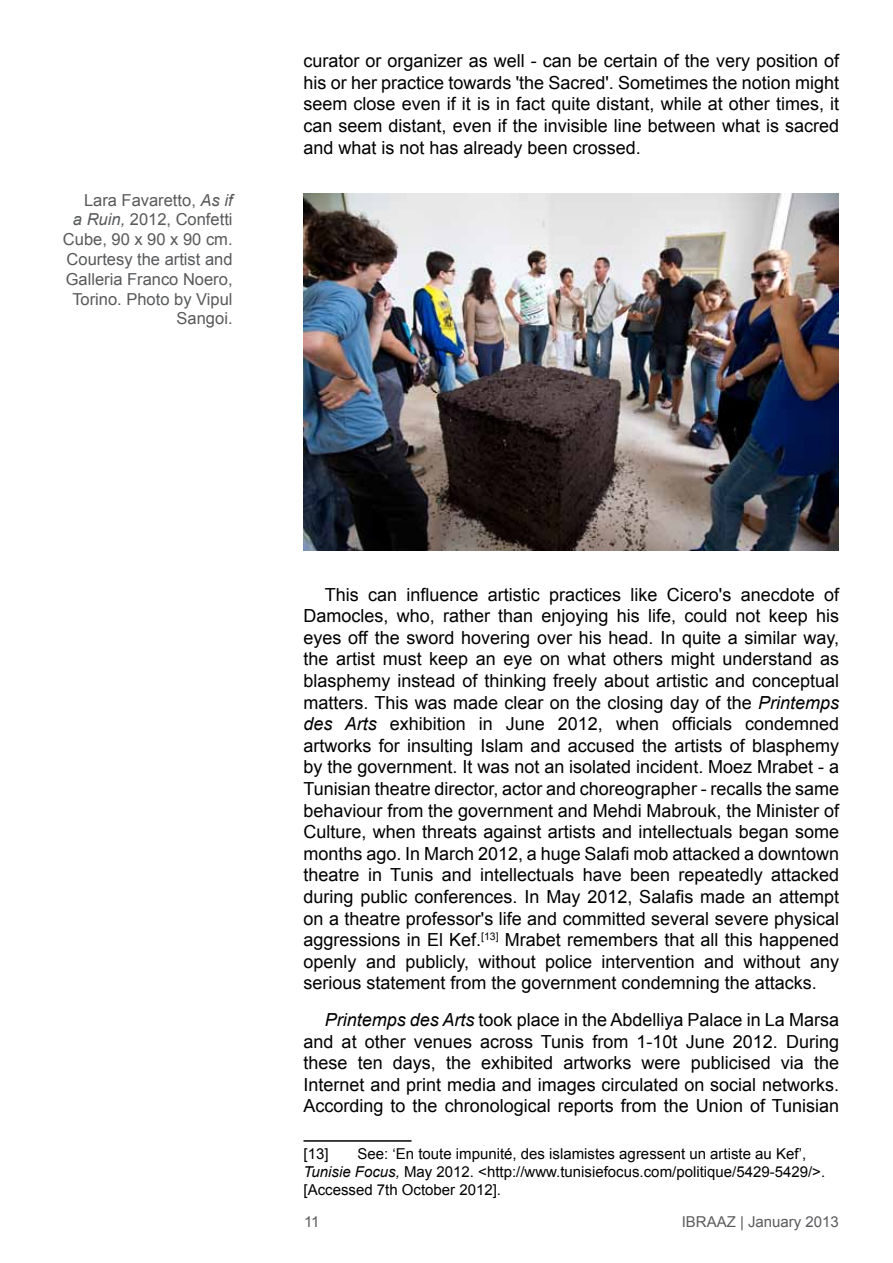
<style>
.page{position:relative;width:893px;height:1263px;background:#fff}
.page>*{position:absolute;margin:0;border:0;box-sizing:border-box;transform-origin:0 0}
.t1{font:18px/21.6px "Arial";color:#000;text-align:justify}
.t2{font:16.5px/19.8px "Arial";color:#58595b;text-align:right}
.t3{font:15px/18px "Arial";color:#000}
.t4{font:15px "Arial";color:#5a5b5d}
.s1{font-style:italic}
</style>
<div class="page">
<hr style="left:303px;top:1140px;width:108px;height:2px;background:#000">
<img style="left:304px;top:193px;width:534px;height:357px">
<p class="t2" style="left:63px;top:190px;width:171px">Lara Favaretto, <span class="s1">As if<br>a Ruin,</span> 2012, Confetti<br>Cube, 90 x 90 x 90 cm.<br>Courtesy the artist and<br>Galleria Franco Noero,<br>Torino. Photo by Vipul<br>Sangoi.</p>
<p class="t1" style="left:303px;top:50px;width:537px">curator or organizer as well - can be certain of the very position of his or her practice towards 'the Sacred'. Sometimes the notion might seem close even if it is in fact quite distant, while at other times, it can seem distant, even if the invisible line between what is sacred and what is not has already been crossed.</p>
<p class="t1" style="left:303px;top:584px;width:537px;text-indent:21px">This can influence artistic practices like Cicero's anecdote of Damocles, who, rather than enjoying his life, could not keep his eyes off the sword hovering over his head. In quite a similar way, the artist must keep an eye on what others might understand as blasphemy instead of thinking freely about artistic and conceptual matters. This was made clear on the closing day of the <span class="s1">Printemps des Arts</span> exhibition in June 2012, when officials condemned artworks for insulting Islam and accused the artists of blasphemy by the government. It was not an isolated incident. Moez Mrabet - a Tunisian theatre director, actor and choreographer - recalls the same behaviour from the government and Mehdi Mabrouk, the Minister of Culture, when threats against artists and intellectuals began some months ago. In March 2012, a huge Salafi mob attacked a downtown theatre in Tunis and intellectuals have been repeatedly attacked during public conferences. In May 2012, Salafis made an attempt on a theatre professor's life and committed several severe physical aggressions in El Kef.<sup>[13]</sup> Mrabet remembers that all this happened openly and publicly, without police intervention and without any serious statement from the government condemning the attacks.</p>
<p class="t1" style="left:303px;top:1009px;width:537px;text-indent:21px"><span class="s1">Printemps des Arts</span> took place in the Abdelliya Palace in La Marsa and at other venues across Tunis from 1-10t June 2012. During these ten days, the exhibited artworks were publicised via the Internet and print media and images circulated on social networks.<br>According to the chronological reports from the Union of Tunisian</p>
<p class="t3" style="left:303px;top:1145px;width:27px">[13]</p>
<p class="t3" style="left:303px;top:1145px;width:523px;text-indent:54px">See: ‘En toute impunité, des islamistes agressent un artiste au Kef’,<br><span class="s1">Tunisie Focus,</span> May 2012. &lt;http://www.tunisiefocus.com/politique/5429-5429/&gt;. [Accessed 7th October 2012].</p>
<p class="t4" style="left:304px;top:1212px;width:17px">11</p>
<p class="t4" style="left:682px;top:1212px;width:159px">IBRAAZ | January 2013</p>
</div>
